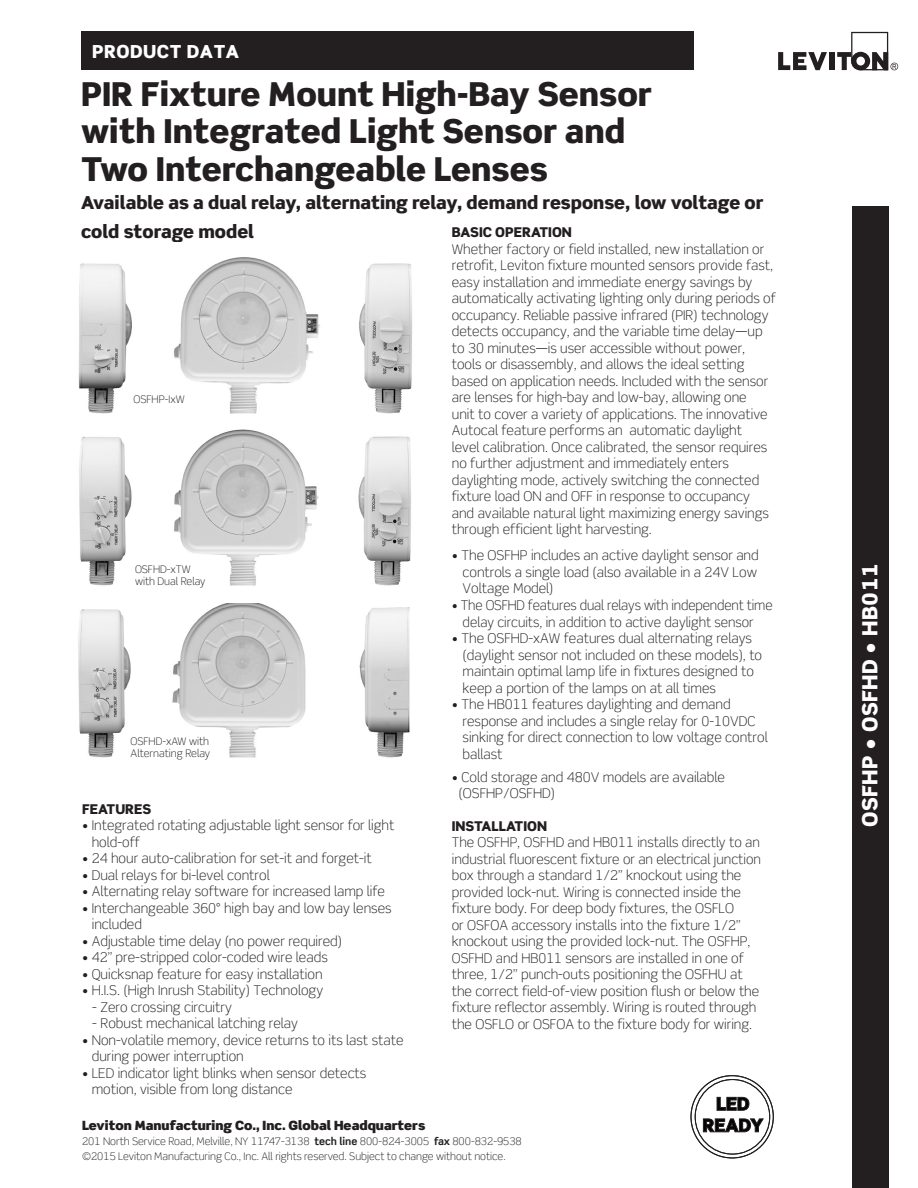
<style>
.page{position:relative;width:918px;height:1188px;background:#fff}
.page>*{position:absolute;margin:0;border:0;box-sizing:border-box;transform-origin:0 0}
.t1{font:900 33px/37.5px "Scene Std";color:#231f20}
.t2{font:900 21px "Scene Std";letter-spacing:.025em;color:#fff}
.t3{font:900 18px/28.5px "Scene Std";color:#231f20}
.t4{font:900 18px "Scene Std";letter-spacing:.025em;color:#fff}
.t5{font:300 13.5px/16.5px "Scene Std";color:#231f20}
.t6{font:900 13.5px "Scene Std";color:#231f20}
.t7{font:900 12.75px "Scene Std";color:#231f20}
.t8{font:300 10.5px/12px "Scene Std";color:#231f20}
.s1{font-weight:700}
</style>
<div class="page">
<div style="left:81px;top:32px;width:613px;height:38px;background:#231f20"></div>
<div style="left:852px;top:207px;width:36px;height:981px;background:#231f20"></div>
<svg style="left:778px;top:52px;width:49px;height:18px"></svg>
<div style="left:829px;top:52px;width:5px;height:18px;background:#231f20"></div>
<svg style="left:837px;top:32px;width:61px;height:38px"></svg>
<img style="left:78px;top:257px;width:334px;height:157px">
<img style="left:78px;top:603px;width:332px;height:155px">
<img style="left:79px;top:429px;width:332px;height:157px">
<svg style="left:690px;top:1075px;width:84px;height:84px"></svg>
<h3 class="t4" style="left:92px;top:39px;width:148px">PRODUCT DATA</h3>
<h1 class="t1" style="left:81px;top:74px;width:573px">PIR Fixture Mount High-Bay Sensor with Integrated Light Sensor and<br>Two Interchangeable Lenses</h1>
<h3 class="t3" style="left:81px;top:188px;width:684px">Available as a dual relay, alternating relay, demand response, low voltage or cold storage model</h3>
<p class="t6" style="left:452px;top:224px;width:122px">BASIC OPERATION</p>
<p class="t5" style="left:452px;top:241px;width:325px">Whether factory or field installed, new installation or retrofit, Leviton fixture mounted sensors provide fast, easy installation and immediate energy savings by automatically activating lighting only during periods of occupancy. Reliable passive infrared (PIR) technology detects occupancy, and the variable time delay—up to 30 minutes—is user accessible without power, tools or disassembly, and allows the ideal setting based on application needs. Included with the sensor are lenses for high-bay and low-bay, allowing one<br>unit to cover a variety of applications. The innovative Autocal feature performs an automatic daylight<br>level calibration. Once calibrated, the sensor requires no further adjustment and immediately enters daylighting mode, actively switching the connected fixture load ON and OFF in response to occupancy<br>and available natural light maximizing energy savings through efficient light harvesting.</p>
<p class="t5" style="left:463px;top:547px;width:298px;text-indent:-11px">• The OSFHP includes an active daylight sensor and controls a single load (also available in a 24V Low<br>Voltage Model)</p>
<p class="t5" style="left:452px;top:597px;width:322px;text-align:center">• The OSFHD features dual relays with independent time delay circuits, in addition to active daylight sensor</p>
<p class="t5" style="left:463px;top:630px;width:301px;text-indent:-11px">• The OSFHD-xAW features dual alternating relays (daylight sensor not included on these models), to maintain optimal lamp life in fixtures designed to keep a portion of the lamps on at all times</p>
<p class="t5" style="left:463px;top:696px;width:307px;text-indent:-11px">• The HB011 features daylighting and demand response and includes a single relay for 0-10VDC sinking for direct connection to low voltage control ballast</p>
<p class="t5" style="left:459px;top:769px;width:268px;text-indent:-7px">• Cold storage and 480V models are available (OSFHP/OSFHD)</p>
<p class="t6" style="left:452px;top:817px;width:97px">INSTALLATION</p>
<p class="t5" style="left:452px;top:834px;width:311px">The OSFHP, OSFHD and HB011 installs directly to an industrial fluorescent fixture or an electrical junction box through a standard 1/2” knockout using the provided lock-nut. Wiring is connected inside the fixture body. For deep body fixtures, the OSFLO<br>or OSFOA accessory installs into the fixture 1/2” knockout using the provided lock-nut. The OSFHP, OSFHD and HB011 sensors are installed in one of three, 1/2” punch-outs positioning the OSFHU at the correct field-of-view position flush or below the fixture reflector assembly. Wiring is routed through the OSFLO or OSFOA to the fixture body for wiring.</p>
<p class="t8" style="left:134px;top:393px;width:53px">OSFHP-IxW</p>
<p class="t8" style="left:135px;top:563px;width:72px">OSFHD-xTW with Dual Relay</p>
<p class="t8" style="left:131px;top:735px;width:81px">OSFHD-xAW with<br>Alternating Relay</p>
<p class="t6" style="left:82px;top:800px;width:71px">FEATURES</p>
<p class="t5" style="left:92px;top:817px;width:304px;text-indent:-10px">• Integrated rotating adjustable light sensor for light hold-off</p>
<p class="t5" style="left:82px;top:850px;width:291px">• 24 hour auto-calibration for set-it and forget-it</p>
<p class="t5" style="left:82px;top:867px;width:189px">• Dual relays for bi-level control</p>
<p class="t5" style="left:82px;top:883px;width:305px">• Alternating relay software for increased lamp life</p>
<p class="t5" style="left:92px;top:900px;width:301px;text-indent:-10px">• Interchangeable 360° high bay and low bay lenses included</p>
<p class="t5" style="left:82px;top:933px;width:262px">• Adjustable time delay (no power required)</p>
<p class="t5" style="left:82px;top:949px;width:247px">• 42” pre-stripped color-coded wire leads</p>
<p class="t5" style="left:82px;top:966px;width:242px">• Quicksnap feature for easy installation</p>
<p class="t5" style="left:82px;top:982px;width:243px">• H.I.S. (High Inrush Stability) Technology</p>
<p class="t5" style="left:92px;top:999px;width:141px">- Zero crossing circuitry</p>
<p class="t5" style="left:92px;top:1015px;width:207px">- Robust mechanical latching relay</p>
<p class="t5" style="left:92px;top:1032px;width:313px;text-indent:-10px">• Non-volatile memory, device returns to its last state during power interruption</p>
<p class="t5" style="left:92px;top:1065px;width:276px;text-indent:-10px">• LED indicator light blinks when sensor detects motion, visible from long distance</p>
<p class="t7" style="left:82px;top:1117px;width:345px">Leviton Manufacturing Co., Inc. Global Headquarters</p>
<p class="t8" style="left:82px;top:1134px;width:441px;line-height:15px">201 North Service Road, Melville, NY 11747-3138 <span class="s1">tech line</span> 800-824-3005 <span class="s1">fax</span> 800-832-9538 ©2015 Leviton Manufacturing Co., Inc. All rights reserved. Subject to change without notice.</p>
<h2 class="t2" style="left:856px;top:827px;width:266px;rotate:-90deg">OSFHP • OSFHD • HB011</h2>
</div>
